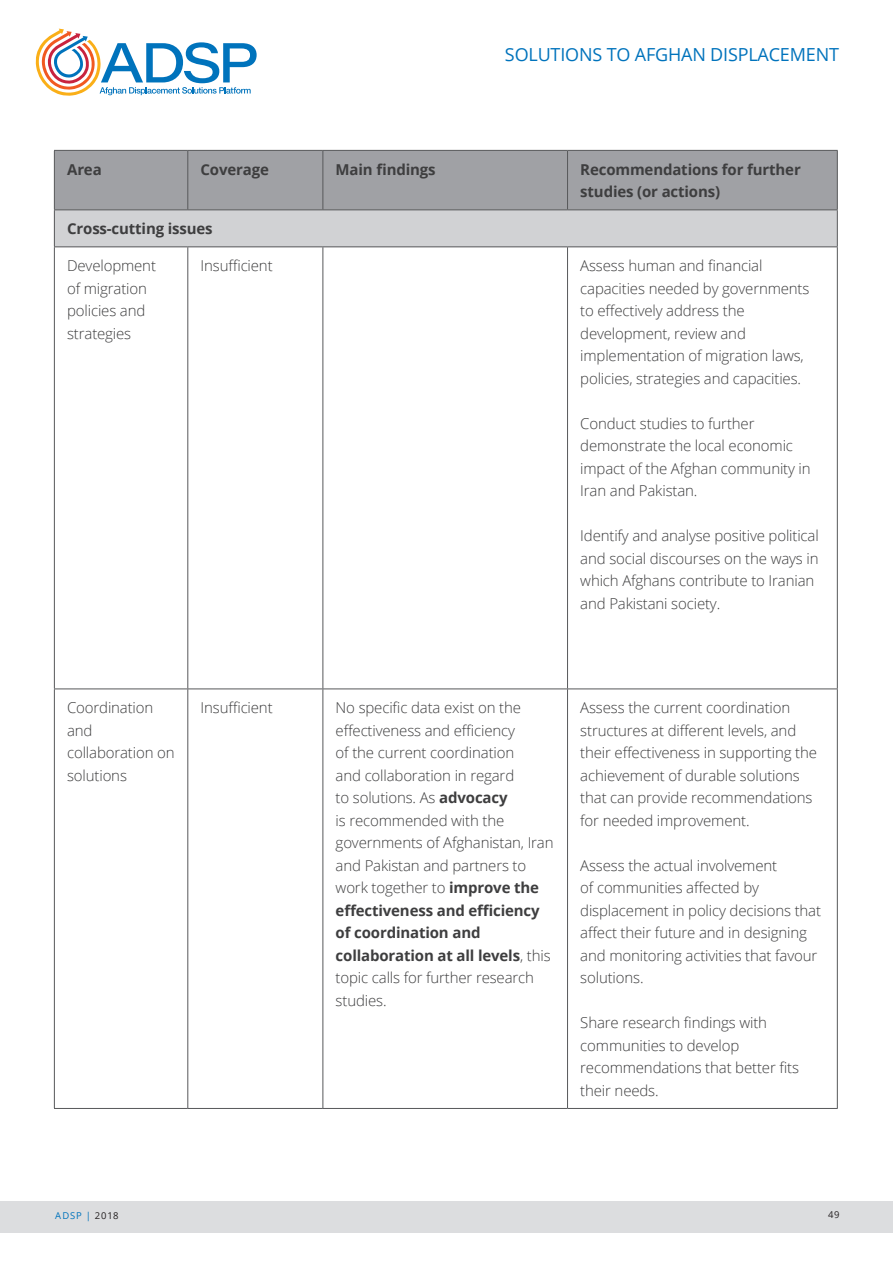
<style>
.page{position:relative;width:893px;height:1263px;background:#fff}
.page>*{position:absolute;margin:0;border:0;box-sizing:border-box;transform-origin:0 0}
.t1{font:18px "Open Sans";letter-spacing:-.01em;color:#0073bc}
.t2{font:300 15px/22.5px "Open Sans";letter-spacing:-.01em;color:#3e3e3f}
.t3{font:700 15px/22.5px "Open Sans";letter-spacing:-.01em;color:#3e3e3f}
.t4{font:9.45px "Open Sans";letter-spacing:.095em;color:#0073bc}
.t5{font:9.45px "Open Sans";color:#231f20}
.s1{font-weight:700}
.s2{color:#231f20}
</style>
<div class="page">
<div style="left:0;top:1201px;width:893px;height:31px;background:#dcdddf"></div>
<svg style="left:36px;top:29px;width:221px;height:67px"></svg>
<div style="left:55px;top:151px;width:782px;height:58px;background:#a0a1a5"></div>
<div style="left:54px;top:210px;width:783px;height:37px;background:#d1d2d4"></div>
<hr style="left:54px;top:210px;width:1px;height:36px;background:#57585a">
<hr style="left:837px;top:210px;width:1px;height:36px;background:#57585a">
<hr style="left:54px;top:246px;width:134px;height:1px;background:#57585a">
<hr style="left:54px;top:247px;width:1px;height:441px;background:#57585a">
<hr style="left:188px;top:246px;width:135px;height:1px;background:#57585a">
<hr style="left:187px;top:247px;width:1px;height:441px;background:#57585a">
<hr style="left:323px;top:246px;width:244px;height:1px;background:#57585a">
<hr style="left:322px;top:247px;width:1px;height:441px;background:#57585a">
<hr style="left:567px;top:246px;width:271px;height:1px;background:#57585a">
<hr style="left:567px;top:247px;width:1px;height:441px;background:#57585a">
<hr style="left:837px;top:247px;width:1px;height:441px;background:#57585a">
<hr style="left:54px;top:688px;width:134px;height:1px;background:#57585a">
<hr style="left:54px;top:689px;width:1px;height:419px;background:#57585a">
<hr style="left:188px;top:688px;width:135px;height:1px;background:#57585a">
<hr style="left:187px;top:689px;width:1px;height:419px;background:#57585a">
<hr style="left:323px;top:688px;width:244px;height:1px;background:#57585a">
<hr style="left:322px;top:689px;width:1px;height:419px;background:#57585a">
<hr style="left:567px;top:688px;width:271px;height:1px;background:#57585a">
<hr style="left:567px;top:689px;width:1px;height:419px;background:#57585a">
<hr style="left:837px;top:689px;width:1px;height:419px;background:#57585a">
<hr style="left:54px;top:1108px;width:134px;height:1px;background:#57585a">
<hr style="left:188px;top:1108px;width:135px;height:1px;background:#57585a">
<hr style="left:323px;top:1108px;width:244px;height:1px;background:#57585a">
<hr style="left:567px;top:1108px;width:271px;height:1px;background:#57585a">
<hr style="left:54px;top:150px;width:134px;height:1px;background:#57585a">
<hr style="left:54px;top:151px;width:1px;height:58px;background:#57585a">
<hr style="left:188px;top:150px;width:135px;height:1px;background:#57585a">
<hr style="left:187px;top:151px;width:1px;height:58px;background:#57585a">
<hr style="left:323px;top:150px;width:244px;height:1px;background:#57585a">
<hr style="left:322px;top:151px;width:1px;height:58px;background:#57585a">
<hr style="left:567px;top:150px;width:271px;height:1px;background:#57585a">
<hr style="left:567px;top:151px;width:1px;height:58px;background:#57585a">
<hr style="left:837px;top:151px;width:1px;height:58px;background:#57585a">
<hr style="left:54px;top:209px;width:134px;height:1px;background:#57585a">
<hr style="left:188px;top:209px;width:135px;height:1px;background:#57585a">
<hr style="left:323px;top:209px;width:244px;height:1px;background:#57585a">
<hr style="left:567px;top:209px;width:271px;height:1px;background:#57585a">
<p class="t1" style="left:505px;top:42px;width:336px">SOLUTIONS TO AFGHAN DISPLACEMENT</p>
<p class="t3" style="left:67px;top:158px;width:36px">Area</p>
<p class="t3" style="left:201px;top:158px;width:70px">Coverage</p>
<p class="t3" style="left:336px;top:158px;width:101px">Main findings</p>
<p class="t3" style="left:580px;top:158px;width:222px">Recommendations for further studies (or actions)</p>
<p class="t3" style="left:67px;top:217px;width:147px">Cross-cutting issues</p>
<p class="t2" style="left:67px;top:254px;width:90px">Development of migration policies and strategies</p>
<p class="t2" style="left:201px;top:254px;width:74px">Insufficient</p>
<p class="t2" style="left:580px;top:254px;width:231px">Assess human and financial capacities needed by governments to effectively address the development, review and implementation of migration laws, policies, strategies and capacities.</p>
<p class="t2" style="left:580px;top:411px;width:232px">Conduct studies to further demonstrate the local economic impact of the Afghan community in<br>Iran and Pakistan.</p>
<p class="t2" style="left:580px;top:524px;width:240px">Identify and analyse positive political and social discourses on the ways in which Afghans contribute to Iranian and Pakistani society.</p>
<p class="t2" style="left:67px;top:696px;width:109px">Coordination and collaboration on solutions</p>
<p class="t2" style="left:201px;top:696px;width:74px">Insufficient</p>
<p class="t2" style="left:336px;top:696px;width:219px">No specific data exist on the effectiveness and efficiency<br>of the current coordination<br>and collaboration in regard<br>to solutions. As <span class="s1">advocacy<br></span>is recommended with the governments of Afghanistan, Iran and Pakistan and partners to work together to <span class="s1">improve the effectiveness and efficiency of coordination and collaboration at all levels</span>, this topic calls for further research studies.</p>
<p class="t2" style="left:580px;top:696px;width:238px">Assess the current coordination structures at different levels, and their effectiveness in supporting the achievement of durable solutions that can provide recommendations for needed improvement.</p>
<p class="t2" style="left:580px;top:853px;width:242px">Assess the actual involvement<br>of communities affected by displacement in policy decisions that affect their future and in designing and monitoring activities that favour solutions.</p>
<p class="t2" style="left:580px;top:1011px;width:220px">Share research findings with communities to develop recommendations that better fits their needs.</p>
<p class="t4" style="left:55px;top:1209px;width:65px">ADSP | <span class="s2">2018</span></p>
<p class="t5" style="left:828px;top:1208px;width:13px">49</p>
</div>
